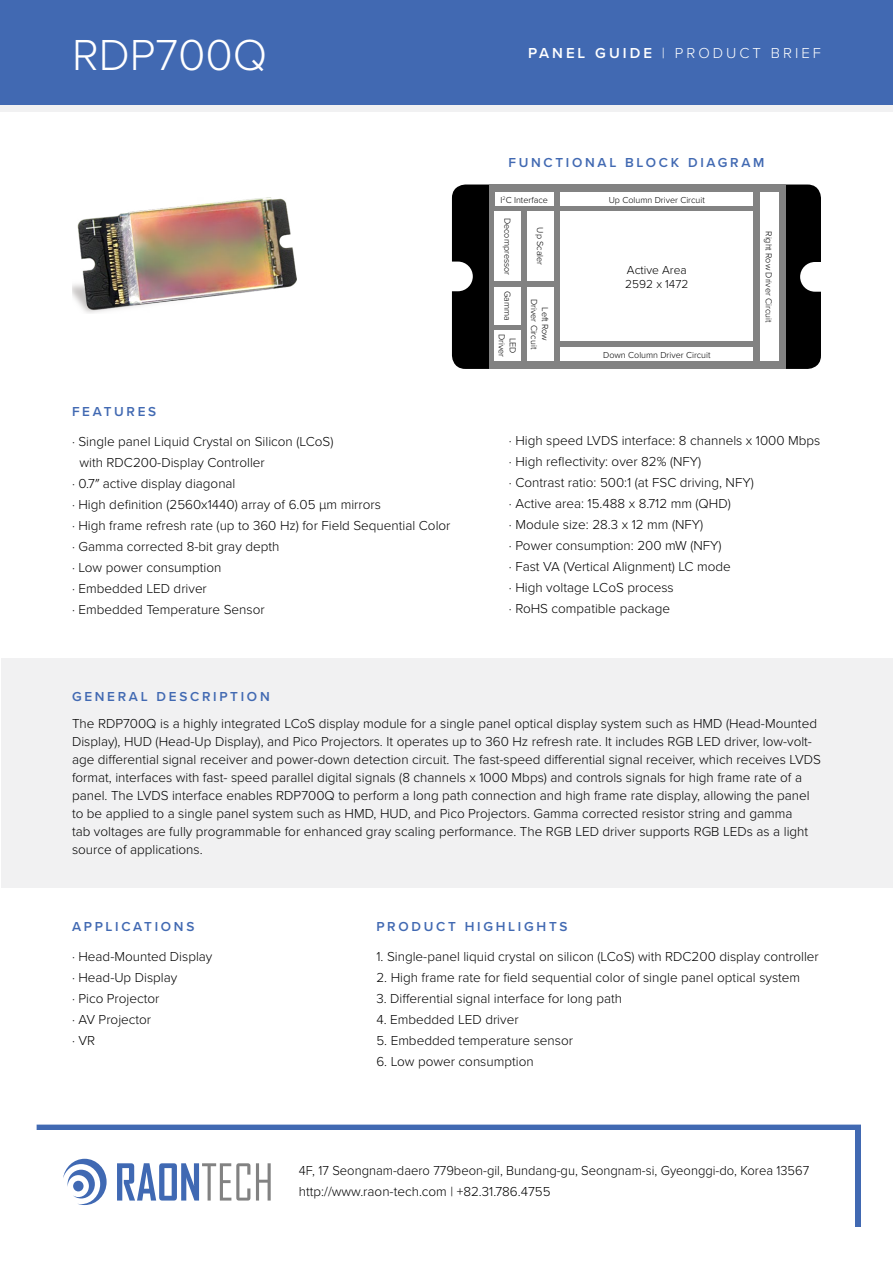
<style>
.page{position:relative;width:893px;height:1263px;background:#fff}
.page>*{position:absolute;margin:0;border:0;box-sizing:border-box;transform-origin:0 0}
.t1{font:300 45px "Proxima Nova";color:#fff}
.t2{font:300 15px "Proxima Nova";letter-spacing:.2em;color:#fff}
.t3{font:300 13.5px/21px "Proxima Nova";color:#000}
.t4{font:300 13.5px/21px "Proxima Nova";color:#000;scale:.96 1}
.t5{font:600 13.5px "Proxima Nova";letter-spacing:.2em;color:#4169b2}
.t6{font:300 12px/14.4px "Proxima Nova";color:#000}
.t7{font:300 9px/10.8px "Proxima Nova";color:#000;text-align:center}
.s1{font-weight:600}
</style>
<div class="page">
<svg style="left:37px;top:1124px;width:824px;height:103px;background:#6888c1"></svg>
<div style="left:31px;top:1131px;width:824px;height:102px;background:#fff"></div>
<svg style="left:63px;top:1159px;width:44px;height:46px"></svg>
<div style="left:73px;top:1181px;width:11px;height:10px;background:#4069b3;border-radius:50%"></div>
<svg style="left:117px;top:1163px;width:133px;height:37px"></svg>
<svg style="left:256px;top:1163px;width:15px;height:37px"></svg>
<div style="left:0;top:0;width:893px;height:105px;background:#4169b2"></div>
<div style="left:0;top:106px;width:893px;height:6px;background:#f1f1f2"></div>
<svg style="left:452px;top:185px;width:369px;height:184px;background:#181818"></svg>
<div style="left:489px;top:185px;width:296px;height:184px;background:#828282"></div>
<div style="left:560px;top:212px;width:193px;height:129px;background:#fff"></div>
<div style="left:560px;top:193px;width:193px;height:13px;background:#fff"></div>
<div style="left:560px;top:348px;width:193px;height:13px;background:#fff"></div>
<div style="left:760px;top:193px;width:18px;height:168px;background:#fff"></div>
<div style="left:495px;top:193px;width:59px;height:13px;background:#fff"></div>
<div style="left:527px;top:287px;width:26px;height:74px;background:#fff"></div>
<div style="left:495px;top:212px;width:26px;height:69px;background:#fff"></div>
<div style="left:495px;top:287px;width:26px;height:37px;background:#fff"></div>
<div style="left:495px;top:330px;width:26px;height:31px;background:#fff"></div>
<img style="left:72px;top:198px;width:225px;height:115px">
<div style="left:2px;top:658px;width:891px;height:229px;background:#f1f1f2"></div>
<div style="left:528px;top:212px;width:26px;height:69px;background:#fff"></div>
<h1 class="t1" style="left:72px;top:22px;width:197px">RDP700Q</h1>
<p class="t5" style="left:72px;top:401px;width:86px">FEATURES</p>
<p class="t3" style="left:72px;top:430px;width:263px">· Single panel Liquid Crystal on Silicon (LCoS)</p>
<p class="t3" style="left:80px;top:451px;width:187px">with RDC200-Display Controller</p>
<p class="t3" style="left:72px;top:472px;width:165px">· 0.7″ active display diagonal</p>
<p class="t3" style="left:72px;top:493px;width:311px">· High definition (2560x1440) array of 6.05 μm mirrors</p>
<p class="t3" style="left:72px;top:514px;width:380px">· High frame refresh rate (up to 360 Hz) for Field Sequential Color</p>
<p class="t3" style="left:72px;top:535px;width:209px">· Gamma corrected 8-bit gray depth</p>
<p class="t3" style="left:72px;top:556px;width:151px">· Low power consumption</p>
<p class="t3" style="left:72px;top:577px;width:136px">· Embedded LED driver</p>
<p class="t3" style="left:72px;top:598px;width:194px">· Embedded Temperature Sensor</p>
<p class="t2" style="left:528px;top:42px;width:294px"><span class="s1">PANEL GUIDE</span> | PRODUCT BRIEF</p>
<p class="t5" style="left:508px;top:152px;width:258px">FUNCTIONAL BLOCK DIAGRAM</p>
<p class="t7" style="left:501px;top:194px;width:49px">I<sup>2</sup>C Interface</p>
<p class="t7" style="left:513px;top:218px;width:59px;rotate:90deg">Decompressor</p>
<p class="t7" style="left:513px;top:291px;width:31px;rotate:90deg">Gamma</p>
<p class="t7" style="left:519px;top:334px;width:25px;rotate:90deg">LED<br>Driver</p>
<p class="t7" style="left:546px;top:227px;width:39px;rotate:90deg">Up Scaler</p>
<p class="t7" style="left:551px;top:299px;width:52px;rotate:90deg">Left Row<br>Driver Circuit</p>
<p class="t7" style="left:609px;top:194px;width:98px">Up Column Driver Circuit</p>
<p class="t6" style="left:625px;top:262px;width:65px">Active Area<br>2592 x 1472</p>
<p class="t7" style="left:603px;top:349px;width:109px">Down Column Driver Circuit</p>
<p class="t7" style="left:775px;top:231px;width:93px;rotate:90deg">Right Row Driver Circuit</p>
<p class="t3" style="left:509px;top:429px;width:313px">· High speed LVDS interface: 8 channels x 1000 Mbps · High reflectivity: over 82% (NFY)<br>· Contrast ratio: 500:1 (at FSC driving, NFY)<br>· Active area: 15.488 x 8.712 mm (QHD)<br>· Module size: 28.3 x 12 mm (NFY)<br>· Power consumption: 200 mW (NFY)<br>· Fast VA (Vertical Alignment) LC mode<br>· High voltage LCoS process<br>· RoHS compatible package</p>
<p class="t5" style="left:72px;top:686px;width:199px">GENERAL DESCRIPTION</p>
<p class="t3" style="left:72px;top:713px;width:750px;line-height:18px">The RDP700Q is a highly integrated LCoS display module for a single panel optical display system such as HMD (Head-Mounted Display), HUD (Head-Up Display), and Pico Projectors. It operates up to 360 Hz refresh rate. It includes RGB LED driver, low-volt&shy;age differential signal receiver and power-down detection circuit. The fast-speed differential signal receiver, which receives LVDS format, interfaces with fast- speed parallel digital signals (8 channels x 1000 Mbps) and controls signals for high frame rate of a panel. The LVDS interface enables RDP700Q to perform a long path connection and high frame rate display, allowing the panel to be applied to a single panel system such as HMD, HUD, and Pico Projectors. Gamma corrected resistor string and gamma<br>tab voltages are fully programmable for enhanced gray scaling performance. The RGB LED driver supports RGB LEDs as a light source of applications.</p>
<p class="t5" style="left:72px;top:916px;width:124px">APPLICATIONS</p>
<p class="t3" style="left:72px;top:945px;width:142px">· Head-Mounted Display · Head-Up Display<br>· Pico Projector<br>· AV Projector<br>· VR</p>
<p class="t5" style="left:376px;top:916px;width:193px">PRODUCT HIGHLIGHTS</p>
<p class="t3" style="left:376px;top:945px;width:444px">1. Single-panel liquid crystal on silicon (LCoS) with RDC200 display controller</p>
<p class="t3" style="left:376px;top:966px;width:425px">2. High frame rate for field sequential color of single panel optical system</p>
<p class="t3" style="left:376px;top:987px;width:247px">3. Differential signal interface for long path</p>
<p class="t3" style="left:376px;top:1008px;width:144px">4. Embedded LED driver</p>
<p class="t3" style="left:376px;top:1029px;width:198px">5. Embedded temperature sensor</p>
<p class="t3" style="left:376px;top:1050px;width:159px">6. Low power consumption</p>
<p class="t4" style="left:299px;top:1159px;width:533px">4F, 17 Seongnam-daero 779beon-gil, Bundang-gu, Seongnam-si, Gyeonggi-do, Korea 13567 http://www.raon-tech.com | +82.31.786.4755</p>
</div>
